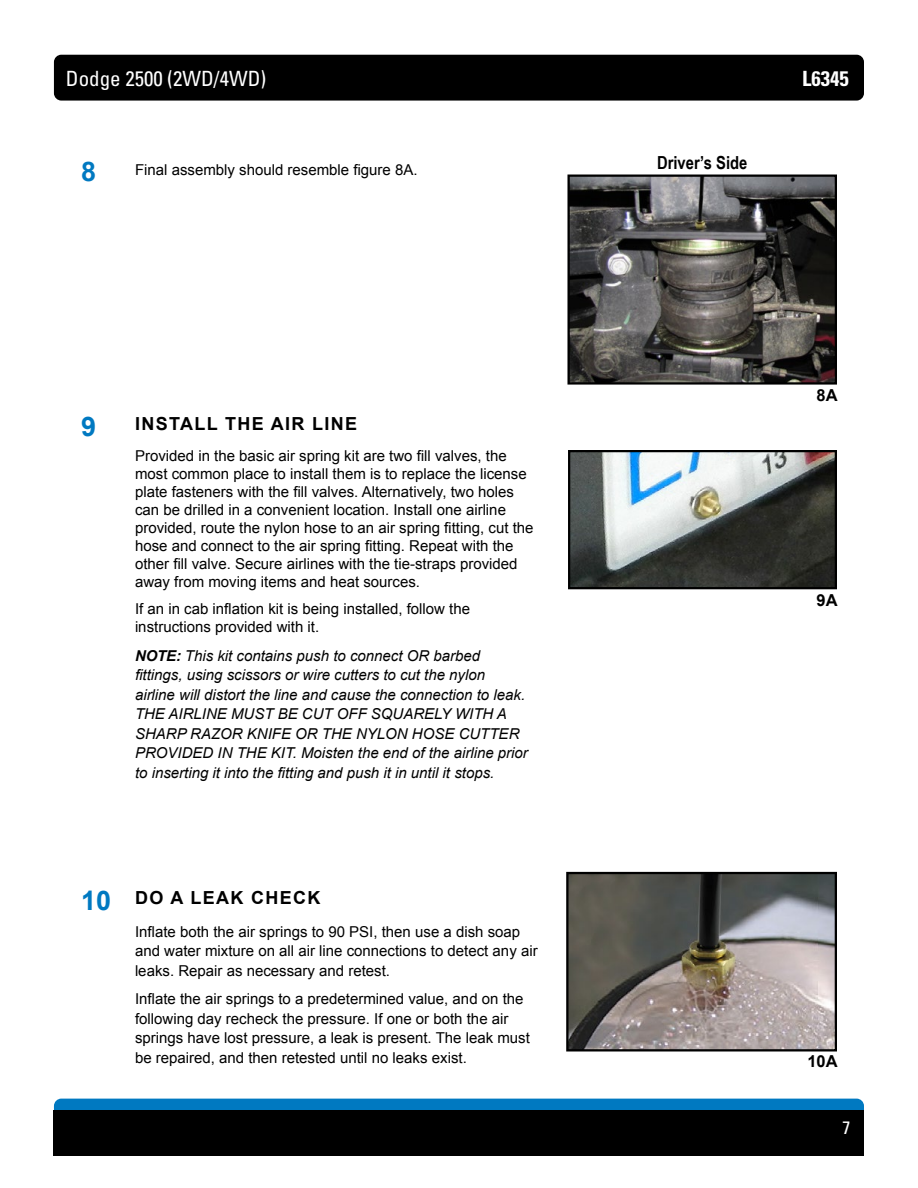
<style>
.page{position:relative;width:918px;height:1188px;background:#fff}
.page>*{position:absolute;margin:0;border:0;box-sizing:border-box;transform-origin:0 0}
.t1{font:700 27px "Arial";color:#0079c1}
.t2{font:condensed 21px "Univers LT Std";color:#fff}
.t3{font:700 condensed 21px "Univers LT Std";color:#fff}
.t4{font:700 18px "Arial";letter-spacing:.075em;color:#000}
.t5{font:700 18px "Arial Narrow";color:#000}
.t6{font:condensed 18px "Univers LT Std";color:#fff}
.t7{font:700 16.5px "Arial";color:#000}
.t8{font:15px/18px "Arial";color:#000}
.t9{font:italic 15px/19.5px "Arial";color:#000}
.s1{font-weight:700}
.s2{font-size:27px;color:#0079c1}
</style>
<div class="page">
<div style="left:54px;top:55px;width:810px;height:46px;background:#000;border-radius:7px"></div>
<div style="left:54px;top:1099px;width:810px;height:45px;background:#0079c1;border-radius:7px"></div>
<div style="left:54px;top:1110px;width:810px;height:46px;background:#000"></div>
<img style="left:571px;top:453px;width:263px;height:133px">
<div style="left:568px;top:450px;width:269px;height:139px;border:2px solid #000"></div>
<img style="left:570px;top:178px;width:264px;height:204px">
<div style="left:567px;top:175px;width:270px;height:210px;border:2px solid #000"></div>
<img style="left:569px;top:875px;width:265px;height:173px">
<div style="left:566px;top:872px;width:271px;height:179px;border:2px solid #000"></div>
<h2 class="t2" style="left:66px;top:65px;width:202px">Dodge 2500 (2WD/4WD)</h2>
<h2 class="t3" style="left:802px;top:65px;width:48px">L6345</h2>
<h1 class="t1" style="left:81px;top:153px;width:17px">8</h1>
<p class="t8" style="left:135px;top:161px;width:284px">Final assembly should resemble figure 8A.</p>
<h1 class="t1" style="left:81px;top:408px;width:17px">9</h1>
<p class="t4" style="left:135px;top:412px;width:224px">INSTALL THE AIR LINE</p>
<p class="t8" style="left:135px;top:447px;width:400px">Provided in the basic air spring kit are two fill valves, the most common place to install them is to replace the license plate fasteners with the fill valves. Alternatively, two holes can be drilled in a convenient location. Install one airline provided, route the nylon hose to an air spring fitting, cut the hose and connect to the air spring fitting. Repeat with the other fill valve. Secure airlines with the tie-straps provided away from moving items and heat sources.</p>
<p class="t8" style="left:135px;top:600px;width:337px">If an in cab inflation kit is being installed, follow the instructions provided with it.</p>
<p class="t9" style="left:135px;top:646px;width:394px"><span class="s1">NOTE:</span> This kit contains push to connect OR barbed fittings, using scissors or wire cutters to cut the nylon airline will distort the line and cause the connection to leak.<br>THE AIRLINE MUST BE CUT OFF SQUARELY WITH A SHARP RAZOR KNIFE OR THE NYLON HOSE CUTTER PROVIDED IN THE KIT. Moisten the end of the airline prior to inserting it into the fitting and push it in until it stops.</p>
<p class="t4" style="left:81px;top:886px;width:241px"><span class="s2">10</span> DO A LEAK CHECK</p>
<p class="t8" style="left:135px;top:922px;width:404px;line-height:19.5px">Inflate both the air springs to 90 PSI, then use a dish soap and water mixture on all air line connections to detect any air leaks. Repair as necessary and retest.</p>
<p class="t8" style="left:135px;top:990px;width:396px;line-height:19.5px">Inflate the air springs to a predetermined value, and on the following day recheck the pressure. If one or both the air springs have lost pressure, a leak is present. The leak must be repaired, and then retested until no leaks exist.</p>
<p class="t5" style="left:657px;top:149px;width:92px">Driver’s Side</p>
<p class="t7" style="left:817px;top:384px;width:23px">8A</p>
<p class="t7" style="left:817px;top:589px;width:23px">9A</p>
<p class="t7" style="left:807px;top:1050px;width:32px">10A</p>
<p class="t6" style="left:843px;top:1116px;width:9px">7</p>
</div>
